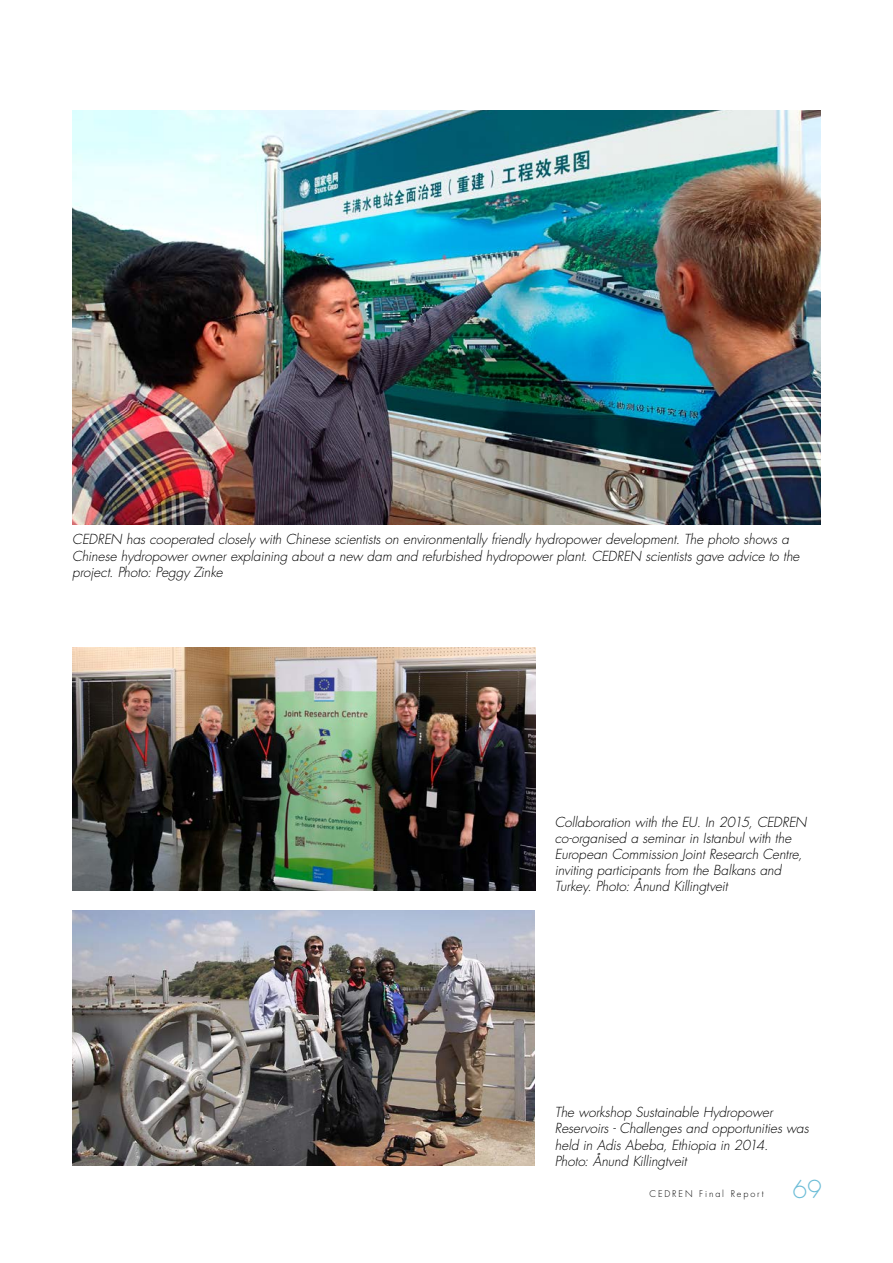
<style>
.page{position:relative;width:893px;height:1263px;background:#fff}
.page>*{position:absolute;margin:0;border:0;box-sizing:border-box;transform-origin:0 0}
.t1{font:300 24px "Futura Std";color:#6dbdd7}
.figurtekst{font:italic 300 13.5px/16.2px "Futura Std";letter-spacing:-.005em;color:#000}
.t2{font:300 9px "Futura Std";letter-spacing:.21em;color:#000}
</style>
<div class="page">
<img style="left:72px;top:111px;width:749px;height:414px">
<img style="left:72px;top:648px;width:464px;height:243px">
<img style="left:72px;top:910px;width:463px;height:256px">
<p class="figurtekst" style="left:72px;top:532px;width:729px">CEDREN has cooperated closely with Chinese scientists on environmentally friendly hydropower development. The photo shows a<br>Chinese hydropower owner explaining about a new dam and refurbished hydropower plant. CEDREN scientists gave advice to the project. Photo: Peggy Zinke</p>
<p class="figurtekst" style="left:555px;top:814px;width:253px">Collaboration with the EU. In 2015, CEDREN co-organised a seminar in Istanbul with the European Commission Joint Research Centre, inviting participants from the Balkans and Turkey. Photo: Ånund Killingtveit</p>
<p class="figurtekst" style="left:555px;top:1105px;width:255px">The workshop Sustainable Hydropower Reservoirs - Challenges and opportunities was held in Adis Abeba, Ethiopia in 2014.<br>Photo: Ånund Killingtveit</p>
<p class="t2" style="left:649px;top:1188px;width:116px">CEDREN Final Report</p>
<h1 class="t1" style="left:792px;top:1174px;width:31px">69</h1>
</div>
